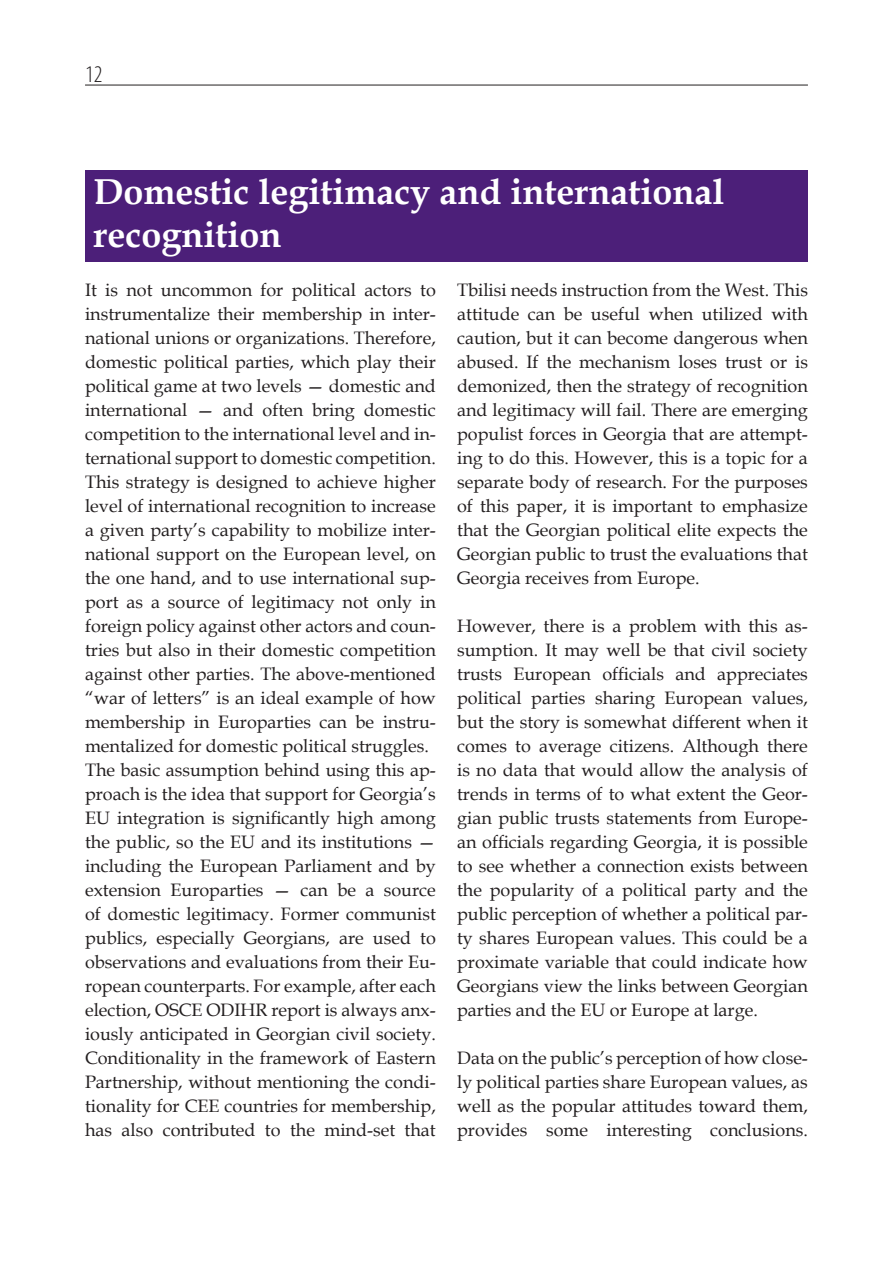
<style>
.page{position:relative;width:893px;height:1263px;background:#fff}
.page>*{position:absolute;margin:0;border:0;box-sizing:border-box;transform-origin:0 0}
.t1{font:700 36px/43.2px "Book Antiqua";color:#fff}
.t2{font:300 condensed 24px "Myriad Pro";color:#231f20}
.t3{font:18px/24px "Book Antiqua";color:#231f20;text-align:justify}
</style>
<div class="page">
<hr style="left:85px;top:85px;width:723px;height:1px;background:#231f20">
<div style="left:85px;top:170px;width:723px;height:91px;background:#4c1f79"></div>
<h2 class="t2" style="left:85px;top:65px;width:19px">12</h2>
<h1 class="t1" style="left:94px;top:171px;width:632px">Domestic legitimacy and international recognition</h1>
<p class="t3" style="left:85px;top:278px;width:352px;text-align:left">It is not uncommon for political actors to instrumentalize their membership in inter&shy;national unions or organizations. Therefore, domestic political parties, which play their political game at two levels — domestic and international — and often bring domestic competition to the international level and in&shy;ternational support to domestic competition.<br>This strategy is designed to achieve higher level of international recognition to increase a given party’s capability to mobilize inter&shy;national support on the European level, on the one hand, and to use international sup&shy;port as a source of legitimacy not only in foreign policy against other actors and coun&shy;tries but also in their domestic competition against other parties. The above-mentioned “war of letters” is an ideal example of how membership in Europarties can be instru&shy;mentalized for domestic political struggles.<br>The basic assumption behind using this ap&shy;proach is the idea that support for Georgia’s EU integration is significantly high among the public, so the EU and its institutions — including the European Parliament and by extension Europarties — can be a source of domestic legitimacy. Former communist publics, especially Georgians, are used to observations and evaluations from their Eu&shy;ropean counterparts. For example, after each election, OSCE ODIHR report is always anx&shy;iously anticipated in Georgian civil society.<br>Conditionality in the framework of Eastern Partnership, without mentioning the condi&shy;tionality for CEE countries for membership, has also contributed to the mind-set that</p>
<p class="t3" style="left:457px;top:278px;width:352px">Tbilisi needs instruction from the West. This attitude can be useful when utilized with caution, but it can become dangerous when abused. If the mechanism loses trust or is demonized, then the strategy of recognition and legitimacy will fail. There are emerging populist forces in Georgia that are attempt&shy;ing to do this. However, this is a topic for a separate body of research. For the purposes of this paper, it is important to emphasize that the Georgian political elite expects the Georgian public to trust the evaluations that Georgia receives from Europe.</p>
<p class="t3" style="left:457px;top:614px;width:352px">However, there is a problem with this as&shy;sumption. It may well be that civil society trusts European officials and appreciates political parties sharing European values, but the story is somewhat different when it comes to average citizens. Although there is no data that would allow the analysis of trends in terms of to what extent the Geor&shy;gian public trusts statements from Europe&shy;an officials regarding Georgia, it is possible to see whether a connection exists between the popularity of a political party and the public perception of whether a political par&shy;ty shares European values. This could be a proximate variable that could indicate how Georgians view the links between Georgian parties and the EU or Europe at large.</p>
<p class="t3" style="left:457px;top:1046px;width:352px">Data on the public’s perception of how close&shy;ly political parties share European values, as well as the popular attitudes toward them, provides some interesting conclusions.</p>
</div>
